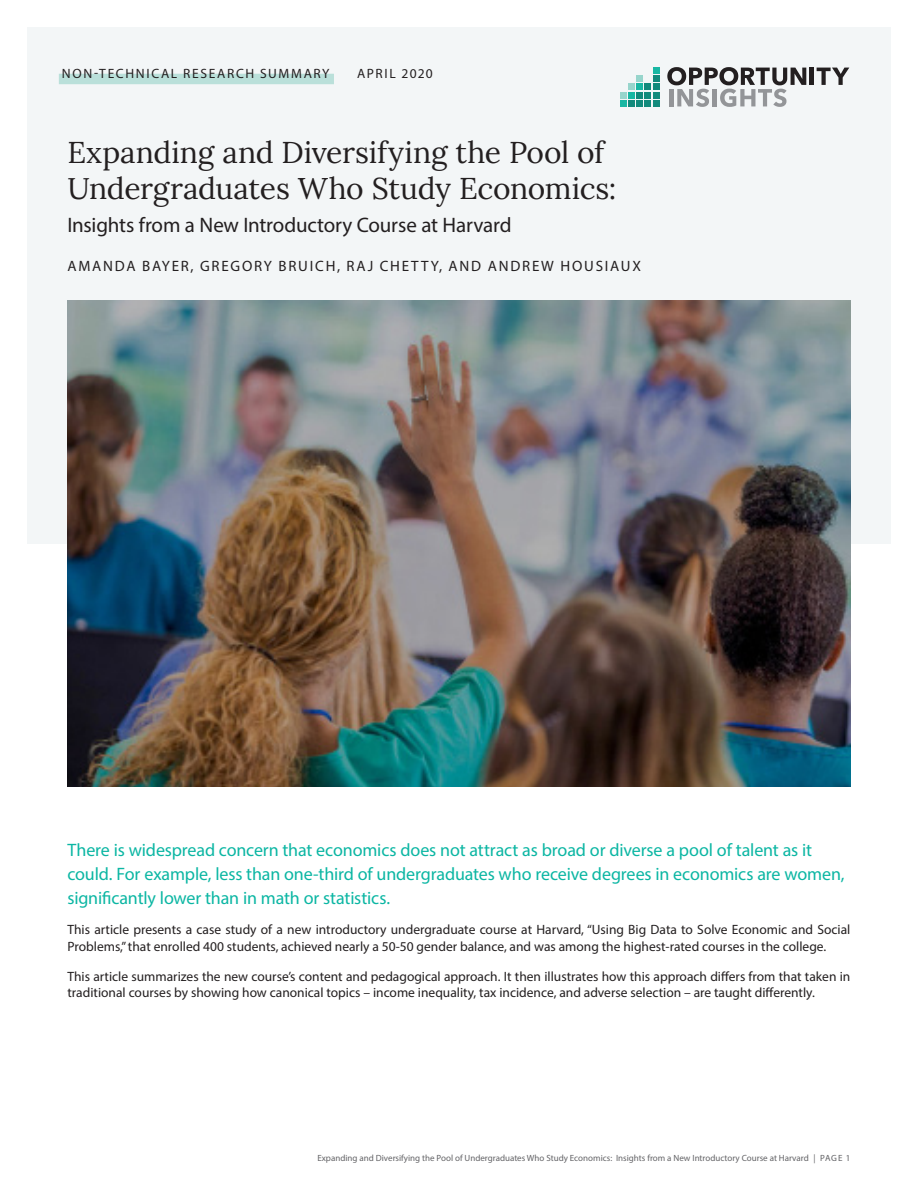
<style>
.page{position:relative;width:918px;height:1188px;background:#fff}
.page>*{position:absolute;margin:0;border:0;box-sizing:border-box;transform-origin:0 0}
.t1{font:30px/36px "Lora";letter-spacing:-.01em;color:#231f20}
.Subtitle{font:21px "Myriad Pro";letter-spacing:-.01em;color:#231f20}
.Intro{font:18px/24px "Myriad Pro";letter-spacing:-.01em;color:#0bb6a3}
.Author_Name_s{font:15px "Myriad Pro";letter-spacing:.12em;color:#231f20}
.Body{font:13.5px/16.5px "Myriad Pro";color:#231f20}
.Body-2{font:13.5px "Myriad Pro";letter-spacing:.125em;color:#231f20}
.Body-3{font:13.5px "Myriad Pro";letter-spacing:.11em;color:#231f20}
.Footer_Document_Titl{font:9px "Myriad Pro";color:#636366}
</style>
<div class="page">
<div style="left:27px;top:27px;width:864px;height:516px;background:#f3f6f7"></div>
<div style="left:620px;top:92px;width:7px;height:6px;background:#97d5cc"></div>
<div style="left:628px;top:84px;width:7px;height:6px;background:#97d5cc"></div>
<div style="left:628px;top:100px;width:7px;height:6px;background:#128a7c"></div>
<div style="left:620px;top:100px;width:7px;height:6px;background:#18b7a3"></div>
<div style="left:628px;top:92px;width:7px;height:6px;background:#18b7a3"></div>
<svg style="left:637px;top:68px;width:22px;height:38px"></svg>
<hr style="left:810px;top:68px;width:4px;height:17px;background:#231f20">
<svg style="left:817px;top:68px;width:32px;height:17px"></svg>
<svg style="left:667px;top:67px;width:139px;height:40px"></svg>
<img style="left:68px;top:300px;width:782px;height:486px">
<div style="left:59px;top:74px;width:275px;height:10px;background:#bae0da"></div>
<p class="Body-2" style="left:62px;top:65px;width:269px">NON-TECHNICAL RESEARCH SUMMARY</p>
<p class="Body-3" style="left:357px;top:65px;width:77px">APRIL 2020</p>
<p class="t1" style="left:68px;top:132px;width:550px">Expanding and Diversifying the Pool of<br>Undergraduates Who Study Economics:</p>
<p class="Subtitle" style="left:68px;top:212px;width:446px">Insights from a New Introductory Course at Harvard</p>
<p class="Author_Name_s" style="left:68px;top:256px;width:575px">AMANDA BAYER, GREGORY BRUICH, RAJ CHETTY, AND ANDREW HOUSIAUX</p>
<p class="Intro" style="left:68px;top:838px;width:779px">There is widespread concern that economics does not attract as broad or diverse a pool of talent as it could. For example, less than one-third of undergraduates who receive degrees in economics are women, significantly lower than in math or statistics.</p>
<p class="Body" style="left:68px;top:921px;width:784px">This article presents a case study of a new introductory undergraduate course at Harvard, “Using Big Data to Solve Economic and Social<br>Problems,” that enrolled 400 students, achieved nearly a 50-50 gender balance, and was among the highest-rated courses in the college.</p>
<p class="Body" style="left:68px;top:968px;width:784px">This article summarizes the new course’s content and pedagogical approach. It then illustrates how this approach differs from that taken in traditional courses by showing how canonical topics – income inequality, tax incidence, and adverse selection – are taught differently.</p>
<p class="Footer_Document_Titl" style="left:317px;top:1152px;width:535px">Expanding and Diversifying the Pool of Undergraduates Who Study Economics: Insights from a New Introductory Course at Harvard | PAGE 1</p>
</div>
